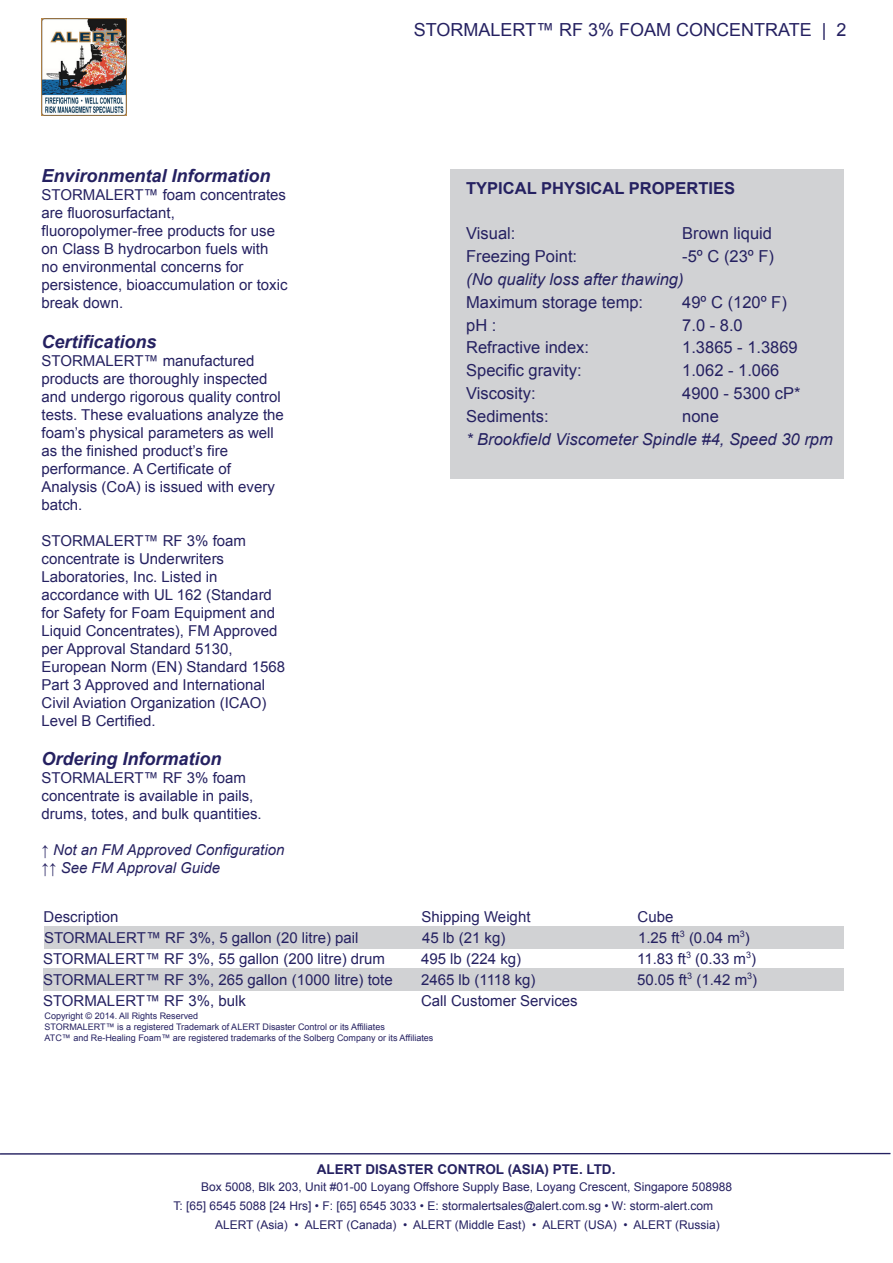
<style>
.page{position:relative;width:893px;height:1263px;background:#fff}
.page>*{position:absolute;margin:0;border:0;box-sizing:border-box;transform-origin:0 0}
.t1{font:italic 700 18px "Arial";color:#252161}
.t2{font:18px "Arial";color:#252161}
.t3{font:16.5px "Arial";color:#252161}
.t4{font:italic 16.5px "Arial";color:#252161}
.t5{font:700 16.5px "Arial";color:#252161}
.t6{font:15px/18px "Arial";color:#252161}
.t7{font:italic 15px/18px "Arial";color:#252161}
.t8{font:700 13.5px "Arial";color:#252161}
.t9{font:12px/18.8px "Arial";color:#252161}
.t10{font:9px/10.8px "Arial";color:#252161}
</style>
<div class="page">
<hr style="left:0;top:1153px;width:890px;height:1px;background:#252161">
<div style="left:44px;top:968px;width:800px;height:23px;background:#d1d2d4"></div>
<div style="left:44px;top:926px;width:800px;height:23px;background:#d1d2d4"></div>
<div style="left:451px;top:169px;width:393px;height:309px;background:#d1d2d4"></div>
<img style="left:42px;top:18px;width:85px;height:98px">
<p class="t1" style="left:42px;top:164px;width:231px">Environmental Information</p>
<p class="t6" style="left:42px;top:186px;width:247px">STORMALERT™ foam concentrates are fluorosurfactant, fluoropolymer-free products for use on Class B hydrocarbon fuels with no environmental concerns for persistence, bioaccumulation or toxic break down.</p>
<p class="t1" style="left:42px;top:330px;width:117px">Certifications</p>
<p class="t6" style="left:42px;top:352px;width:244px">STORMALERT™ manufactured products are thoroughly inspected and undergo rigorous quality control tests. These evaluations analyze the foam’s physical parameters as well as the finished product’s fire performance. A Certificate of<br>Analysis (CoA) is issued with every batch.</p>
<p class="t6" style="left:42px;top:532px;width:245px">STORMALERT™ RF 3% foam concentrate is Underwriters<br>Laboratories, Inc. Listed in accordance with UL 162 (Standard for Safety for Foam Equipment and<br>Liquid Concentrates), FM Approved per Approval Standard 5130,<br>European Norm (EN) Standard 1568<br>Part 3 Approved and International<br>Civil Aviation Organization (ICAO)<br>Level B Certified.</p>
<p class="t1" style="left:42px;top:747px;width:182px">Ordering Information</p>
<p class="t6" style="left:42px;top:769px;width:222px">STORMALERT™ RF 3% foam concentrate is available in pails, drums, totes, and bulk quantities.</p>
<p class="t7" style="left:42px;top:841px;width:244px">↑ Not an FM Approved Configuration ↑↑ See FM Approval Guide</p>
<p class="t2" style="left:414px;top:18px;width:434px">STORMALERT™ RF 3% FOAM CONCENTRATE | 2</p>
<p class="t5" style="left:466px;top:177px;width:270px">TYPICAL PHYSICAL PROPERTIES</p>
<p class="t3" style="left:466px;top:223px;width:51px">Visual:</p>
<p class="t3" style="left:682px;top:223px;width:91px">Brown liquid</p>
<p class="t3" style="left:466px;top:245px;width:112px">Freezing Point:</p>
<p class="t3" style="left:682px;top:245px;width:93px">-5º C (23º F)</p>
<p class="t4" style="left:466px;top:268px;width:219px">(No quality loss after thawing)</p>
<p class="t3" style="left:466px;top:291px;width:178px">Maximum storage temp:</p>
<p class="t3" style="left:682px;top:291px;width:106px">49º C (120º F)</p>
<p class="t3" style="left:466px;top:314px;width:32px">pH :</p>
<p class="t3" style="left:682px;top:314px;width:62px">7.0 - 8.0</p>
<p class="t3" style="left:466px;top:337px;width:124px">Refractive index:</p>
<p class="t3" style="left:682px;top:337px;width:117px">1.3865 - 1.3869</p>
<p class="t3" style="left:466px;top:359px;width:117px">Specific gravity:</p>
<p class="t3" style="left:682px;top:359px;width:99px">1.062 - 1.066</p>
<p class="t3" style="left:466px;top:382px;width:71px">Viscosity:</p>
<p class="t3" style="left:682px;top:382px;width:120px">4900 - 5300 cP*</p>
<p class="t3" style="left:466px;top:405px;width:84px">Sediments:</p>
<p class="t3" style="left:682px;top:405px;width:38px">none</p>
<p class="t4" style="left:466px;top:428px;width:368px">* Brookfield Viscometer Spindle #4, Speed 30 rpm</p>
<p class="t6" style="left:44px;top:908px;width:77px">Description</p>
<p class="t6" style="left:422px;top:908px;width:110px">Shipping Weight</p>
<p class="t6" style="left:638px;top:908px;width:37px">Cube</p>
<p class="t6" style="left:43px;top:950px;width:344px">STORMALERT™ RF 3%, 55 gallon (200 litre) drum</p>
<p class="t6" style="left:421px;top:950px;width:102px">495 lb (224 kg)</p>
<p class="t6" style="left:637px;top:950px;width:120px">11.83 ft<sup>3</sup> (0.33 m<sup>3</sup>)</p>
<p class="t6" style="left:43px;top:971px;width:351px">STORMALERT™ RF 3%, 265 gallon (1000 litre) tote</p>
<p class="t6" style="left:421px;top:971px;width:116px">2465 lb (1118 kg)</p>
<p class="t6" style="left:637px;top:971px;width:122px">50.05 ft<sup>3</sup> (1.42 m<sup>3</sup>)</p>
<p class="t6" style="left:43px;top:992px;width:204px">STORMALERT™ RF 3%, bulk</p>
<p class="t6" style="left:421px;top:992px;width:158px">Call Customer Services</p>
<p class="t6" style="left:44px;top:929px;width:316px">STORMALERT™ RF 3%, 5 gallon (20 litre) pail</p>
<p class="t6" style="left:422px;top:929px;width:85px">45 lb (21 kg)</p>
<p class="t6" style="left:638px;top:929px;width:113px">1.25 ft<sup>3</sup> (0.04 m<sup>3</sup>)</p>
<p class="t10" style="left:45px;top:1011px;width:390px">Copyright © 2014. All Rights Reserved<br>STORMALERT™ is a registered Trademark of ALERT Disaster Control or its Affiliates<br>ATC™ and Re-Healing Foam™ are registered trademarks of the Solberg Company or its Affiliates</p>
<p class="t8" style="left:317px;top:1160px;width:300px">ALERT DISASTER CONTROL (ASIA) PTE. LTD.</p>
<p class="t9" style="left:174px;top:1178px;width:560px;text-indent:28px">Box 5008, Blk 203, Unit #01-00 Loyang Offshore Supply Base, Loyang Crescent, Singapore 508988<br>T: [65] 6545 5088 [24 Hrs] • F: [65] 6545 3033 • E: stormalertsales@alert.com.sg • W: storm-alert.com</p>
<p class="t9" style="left:215px;top:1216px;width:506px">ALERT (Asia) • ALERT (Canada) • ALERT (Middle East) • ALERT (USA) • ALERT (Russia)</p>
</div>
